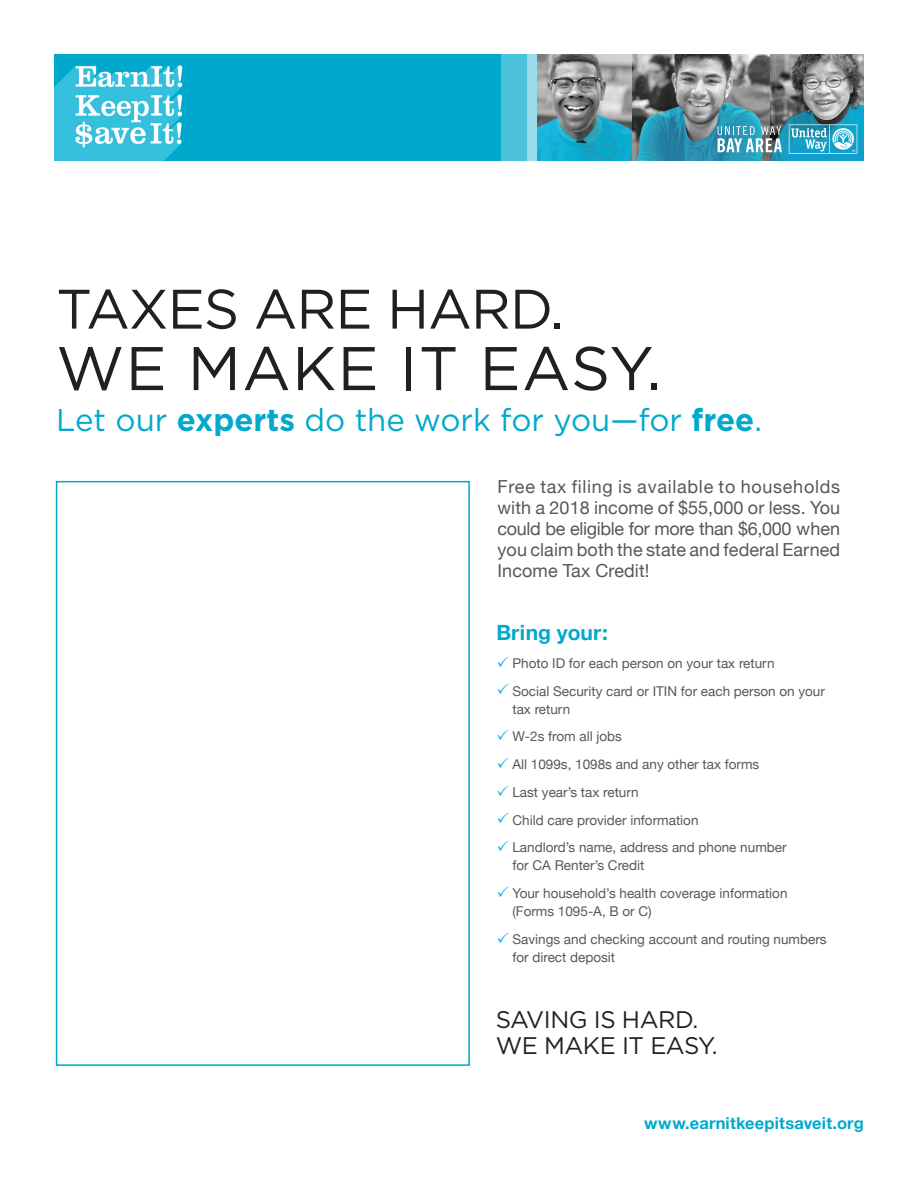
<style>
.page{position:relative;width:918px;height:1188px;background:#fff}
.page>*{position:absolute;margin:0;border:0;box-sizing:border-box;transform-origin:0 0}
.t1{font:61.5px "Gotham";letter-spacing:.02em;color:#231f20}
.t2{font:55.5px "Gotham";letter-spacing:-.02em;color:#231f20}
.t3{font:31.5px "Gotham";color:#00a9cc}
.t4{font:24px "Gotham";letter-spacing:-.02em;color:#231f20}
.t5{font:700 21px "Helvetica Neue";color:#00a9cc}
.intro_and_close{font:18px/21px "Helvetica Neue";letter-spacing:.005em;color:#57585a;text-align:justify}
.intro_and_close-2{font:18px/21px "Helvetica Neue";letter-spacing:.04em;color:#57585a}
.t6{font:700 16.5px "Helvetica Neue";letter-spacing:.01em;color:#00a9cc}
.bullet_copy{font:13.5px/18px "Helvetica Neue";color:#57585a}
.s1{font-weight:700}
</style>
<div class="page">
<img style="left:537px;top:54px;width:234px;height:107px">
<div style="left:56px;top:481px;width:414px;height:585px;border:2px solid #00a9cc"></div>
<div style="left:54px;top:54px;width:447px;height:107px;background:#00a9cc"></div>
<div style="left:527px;top:54px;width:10px;height:107px;background:#9adcea"></div>
<img style="left:771px;top:54px;width:92px;height:107px">
<div style="left:501px;top:54px;width:26px;height:107px;background:#4dc2db"></div>
<img style="left:54px;top:65px;width:129px;height:96px">
<svg style="left:718px;top:126px;width:64px;height:26px"></svg>
<svg style="left:789px;top:124px;width:68px;height:30px"></svg>
<p class="t2" style="left:56px;top:278px;width:509px">TAXES ARE HARD.</p>
<p class="t1" style="left:56px;top:334px;width:607px">WE MAKE IT EASY.</p>
<p class="t3" style="left:56px;top:402px;width:707px">Let our <span class="s1">experts</span> do the work for you—for <span class="s1">free</span>.</p>
<p class="intro_and_close-2" style="left:498px;top:477px;width:344px">Free tax filing is available to households with a 2018 income of $55,000 or less. You</p>
<p class="intro_and_close" style="left:498px;top:519px;width:344px">could be eligible for more than $6,000 when you claim both the state and federal Earned Income Tax Credit!</p>
<p class="t5" style="left:497px;top:616px;width:113px">Bring your:</p>
<p class="bullet_copy" style="left:512px;top:655px;width:264px">Photo ID for each person on your tax return</p>
<p class="bullet_copy" style="left:512px;top:682px;width:314px">Social Security card or ITIN for each person on your tax return</p>
<p class="bullet_copy" style="left:512px;top:728px;width:111px">W-2s from all jobs</p>
<p class="bullet_copy" style="left:512px;top:756px;width:248px">All 1099s, 1098s and any other tax forms</p>
<p class="bullet_copy" style="left:512px;top:784px;width:128px">Last year’s tax return</p>
<p class="bullet_copy" style="left:512px;top:811px;width:188px">Child care provider information</p>
<p class="bullet_copy" style="left:512px;top:839px;width:276px">Landlord’s name, address and phone number for CA Renter’s Credit</p>
<p class="bullet_copy" style="left:512px;top:885px;width:277px">Your household’s health coverage information (Forms 1095-A, B or C)</p>
<p class="bullet_copy" style="left:512px;top:931px;width:316px">Savings and checking account and routing numbers for direct deposit</p>
<p class="t4" style="left:496px;top:1006px;width:204px">SAVING IS HARD.</p>
<p class="t4" style="left:496px;top:1032px;width:223px">WE MAKE IT EASY.</p>
<p class="t6" style="left:644px;top:1110px;width:221px">www.earnitkeepitsaveit.org</p>
</div>
